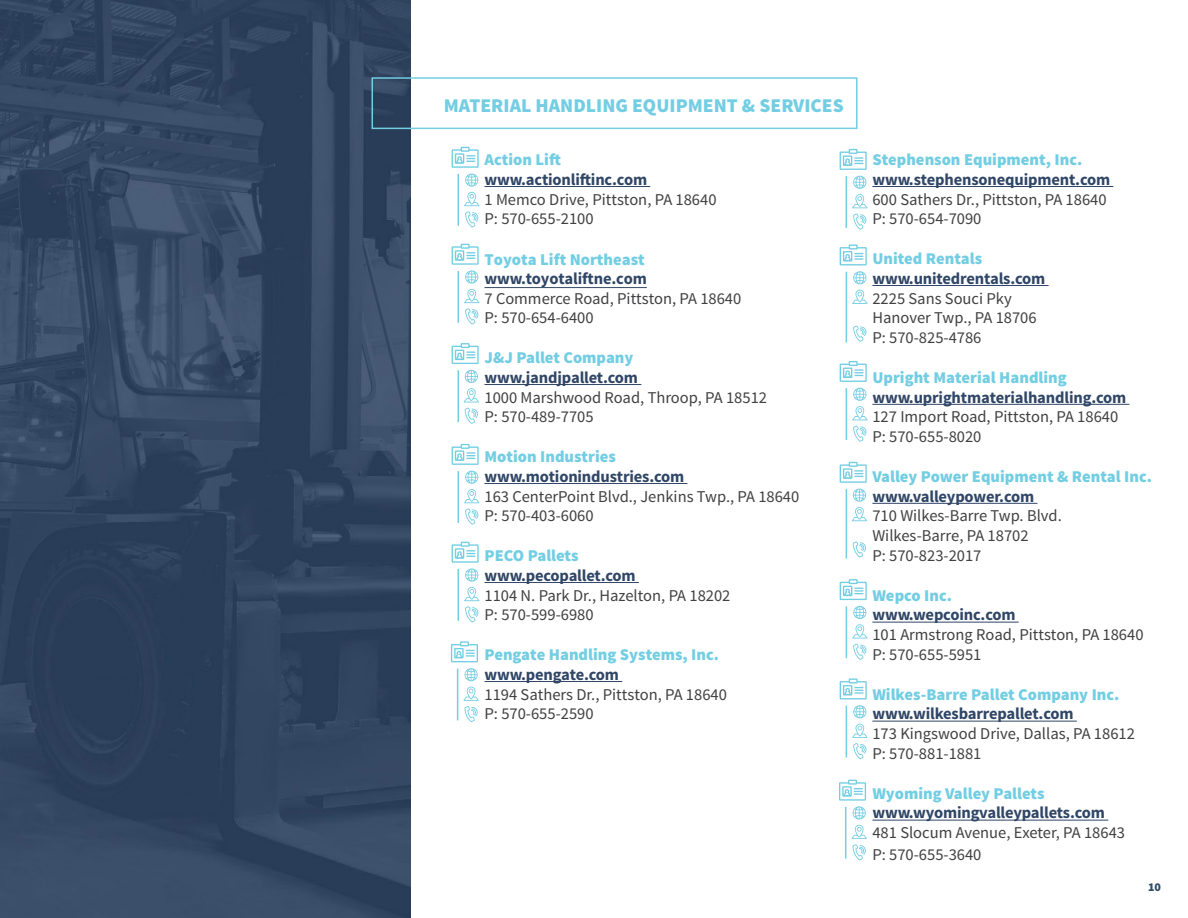
<style>
.page{position:relative;width:1188px;height:918px;background:#fff}
.page>*{position:absolute;margin:0;border:0;box-sizing:border-box;transform-origin:0 0}
.t1{font:900 19.5px "Source Sans Pro";color:#73cee3}
.t2{font:16.5px/19.8px "Source Sans Pro";color:#414042}
.t3{font:700 16.5px "Source Sans Pro";letter-spacing:-.01em;color:#304666}
.t4{font:900 16.5px "Source Sans Pro";color:#73cee3}
.t5{font:900 12px "Source Sans Pro";color:#2c4c69}
</style>
<div class="page">
<hr style="left:872px;top:186px;width:241px;height:1px;background:#304666">
<hr style="left:872px;top:285px;width:177px;height:1px;background:#304666">
<hr style="left:872px;top:404px;width:257px;height:1px;background:#304666">
<hr style="left:872px;top:503px;width:165px;height:1px;background:#304666">
<hr style="left:872px;top:622px;width:147px;height:1px;background:#304666">
<hr style="left:872px;top:721px;width:205px;height:1px;background:#304666">
<hr style="left:872px;top:820px;width:236px;height:1px;background:#304666">
<hr style="left:484px;top:186px;width:166px;height:1px;background:#304666">
<hr style="left:484px;top:384px;width:157px;height:1px;background:#304666">
<hr style="left:484px;top:483px;width:203px;height:1px;background:#304666">
<hr style="left:484px;top:582px;width:155px;height:1px;background:#304666">
<hr style="left:484px;top:681px;width:138px;height:1px;background:#304666">
<hr style="left:485px;top:287px;width:162px;height:1px;background:#304666">
<img style="left:0;top:0;width:410px;height:918px">
<svg style="left:853px;top:326px;width:14px;height:16px"></svg>
<svg style="left:465px;top:408px;width:13px;height:16px"></svg>
<svg style="left:853px;top:541px;width:13px;height:17px"></svg>
<svg style="left:853px;top:426px;width:14px;height:16px"></svg>
<svg style="left:452px;top:147px;width:27px;height:21px"></svg>
<svg style="left:840px;top:244px;width:27px;height:21px"></svg>
<svg style="left:452px;top:343px;width:27px;height:21px"></svg>
<svg style="left:840px;top:462px;width:27px;height:21px"></svg>
<svg style="left:452px;top:542px;width:27px;height:21px"></svg>
<svg style="left:840px;top:678px;width:27px;height:21px"></svg>
<svg style="left:840px;top:361px;width:27px;height:21px"></svg>
<svg style="left:452px;top:444px;width:27px;height:21px"></svg>
<svg style="left:840px;top:579px;width:27px;height:21px"></svg>
<svg style="left:451px;top:641px;width:27px;height:21px"></svg>
<svg style="left:853px;top:271px;width:13px;height:13px"></svg>
<svg style="left:853px;top:705px;width:13px;height:13px"></svg>
<svg style="left:465px;top:668px;width:13px;height:13px"></svg>
<svg style="left:464px;top:174px;width:15px;height:54px"></svg>
<svg style="left:852px;top:290px;width:16px;height:14px"></svg>
<svg style="left:464px;top:370px;width:15px;height:32px"></svg>
<svg style="left:852px;top:489px;width:15px;height:32px"></svg>
<svg style="left:464px;top:569px;width:15px;height:53px"></svg>
<svg style="left:852px;top:724px;width:16px;height:35px"></svg>
<svg style="left:452px;top:244px;width:27px;height:80px"></svg>
<svg style="left:852px;top:388px;width:16px;height:32px"></svg>
<svg style="left:464px;top:471px;width:15px;height:54px"></svg>
<svg style="left:852px;top:606px;width:16px;height:54px"></svg>
<svg style="left:463px;top:687px;width:16px;height:35px"></svg>
<svg style="left:839px;top:780px;width:28px;height:80px"></svg>
<hr style="left:458px;top:174px;width:1px;height:52px;background:#73cee3">
<hr style="left:846px;top:272px;width:1px;height:71px;background:#73cee3">
<hr style="left:458px;top:370px;width:1px;height:52px;background:#73cee3">
<hr style="left:846px;top:489px;width:1px;height:70px;background:#73cee3">
<hr style="left:458px;top:569px;width:1px;height:52px;background:#73cee3">
<hr style="left:846px;top:706px;width:1px;height:52px;background:#73cee3">
<hr style="left:458px;top:271px;width:1px;height:52px;background:#73cee3">
<hr style="left:846px;top:388px;width:1px;height:52px;background:#73cee3">
<hr style="left:458px;top:471px;width:1px;height:52px;background:#73cee3">
<hr style="left:846px;top:606px;width:1px;height:52px;background:#73cee3">
<hr style="left:457px;top:669px;width:1px;height:51px;background:#73cee3">
<hr style="left:845px;top:807px;width:1px;height:52px;background:#73cee3">
<div style="left:372px;top:77px;width:486px;height:52px;border:2px solid #73cee3"></div>
<svg style="left:840px;top:149px;width:27px;height:21px"></svg>
<svg style="left:852px;top:176px;width:15px;height:54px"></svg>
<hr style="left:846px;top:176px;width:1px;height:52px;background:#73cee3">
<p class="t1" style="left:444px;top:93px;width:402px">MATERIAL HANDLING EQUIPMENT &amp; SERVICES</p>
<p class="t4" style="left:484px;top:149px;width:78px">Action Lift</p>
<p class="t3" style="left:484px;top:169px;width:164px">www.actionliftinc.com</p>
<p class="t2" style="left:484px;top:190px;width:234px">1 Memco Drive, Pittston, PA 18640<br>P: 570-655-2100</p>
<p class="t4" style="left:484px;top:249px;width:162px">Toyota Lift Northeast</p>
<p class="t3" style="left:484px;top:268px;width:164px">www.toyotaliftne.com</p>
<p class="t2" style="left:484px;top:289px;width:258px">7 Commerce Road, Pittston, PA 18640<br>P: 570-654-6400</p>
<p class="t4" style="left:484px;top:347px;width:151px">J&amp;J Pallet Company</p>
<p class="t3" style="left:484px;top:367px;width:155px">www.jandjpallet.com</p>
<p class="t2" style="left:484px;top:388px;width:284px">1000 Marshwood Road, Throop, PA 18512<br>P: 570-489-7705</p>
<p class="t4" style="left:484px;top:446px;width:133px">Motion Industries</p>
<p class="t3" style="left:484px;top:466px;width:201px">www.motionindustries.com</p>
<p class="t2" style="left:484px;top:487px;width:316px">163 CenterPoint Blvd., Jenkins Twp., PA 18640<br>P: 570-403-6060</p>
<p class="t4" style="left:484px;top:545px;width:96px">PECO Pallets</p>
<p class="t3" style="left:484px;top:565px;width:153px">www.pecopallet.com</p>
<p class="t2" style="left:484px;top:586px;width:247px">1104 N. Park Dr., Hazelton, PA 18202<br>P: 570-599-6980</p>
<p class="t4" style="left:484px;top:644px;width:236px">Pengate Handling Systems, Inc.</p>
<p class="t3" style="left:484px;top:664px;width:136px">www.pengate.com</p>
<p class="t2" style="left:484px;top:685px;width:244px">1194 Sathers Dr., Pittston, PA 18640<br>P: 570-655-2590</p>
<p class="t4" style="left:872px;top:149px;width:212px">Stephenson Equipment, Inc.</p>
<p class="t3" style="left:872px;top:169px;width:239px">www.stephensonequipment.com</p>
<p class="t2" style="left:872px;top:190px;width:236px">600 Sathers Dr., Pittston, PA 18640<br>P: 570-654-7090</p>
<p class="t4" style="left:872px;top:248px;width:111px">United Rentals</p>
<p class="t3" style="left:872px;top:268px;width:175px">www.unitedrentals.com</p>
<p class="t2" style="left:872px;top:289px;width:166px">2225 Sans Souci Pky<br>Hanover Twp., PA 18706<br>P: 570-825-4786</p>
<p class="t4" style="left:872px;top:367px;width:196px">Upright Material Handling</p>
<p class="t3" style="left:872px;top:387px;width:255px">www.uprightmaterialhandling.com</p>
<p class="t2" style="left:872px;top:407px;width:247px">127 Import Road, Pittston, PA 18640<br>P: 570-655-8020</p>
<p class="t4" style="left:872px;top:466px;width:281px">Valley Power Equipment &amp; Rental Inc.</p>
<p class="t3" style="left:872px;top:486px;width:163px">www.valleypower.com</p>
<p class="t2" style="left:872px;top:506px;width:191px">710 Wilkes-Barre Twp. Blvd.<br>Wilkes-Barre, PA 18702<br>P: 570-823-2017</p>
<p class="t4" style="left:872px;top:584px;width:81px">Wepco Inc.</p>
<p class="t3" style="left:872px;top:604px;width:145px">www.wepcoinc.com</p>
<p class="t2" style="left:872px;top:625px;width:273px">101 Armstrong Road, Pittston, PA 18640<br>P: 570-655-5951</p>
<p class="t4" style="left:872px;top:683px;width:249px">Wilkes-Barre Pallet Company Inc.</p>
<p class="t3" style="left:872px;top:703px;width:203px">www.wilkesbarrepallet.com</p>
<p class="t2" style="left:872px;top:724px;width:264px">173 Kingswood Drive, Dallas, PA 18612<br>P: 570-881-1881</p>
<p class="t4" style="left:872px;top:782px;width:174px">Wyoming Valley Pallets</p>
<p class="t3" style="left:872px;top:802px;width:234px">www.wyomingvalleypallets.com</p>
<p class="t2" style="left:872px;top:822px;width:254px;line-height:21.6px">481 Slocum Avenue, Exeter, PA 18643<br>P: 570-655-3640</p>
<p class="t5" style="left:1148px;top:879px;width:14px">10</p>
</div>
